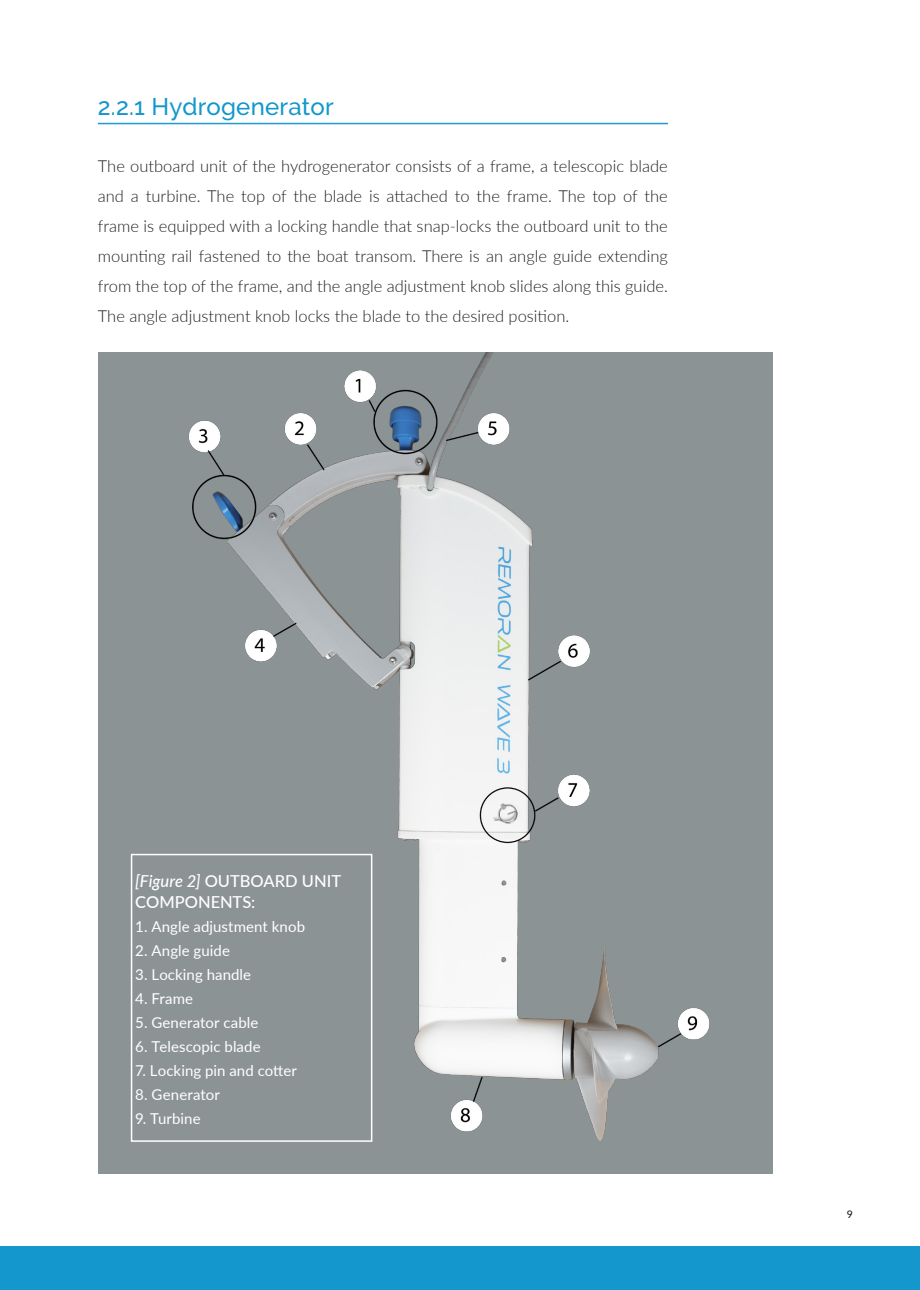
<style>
.page{position:relative;width:920px;height:1290px;background:#fff}
.page>*{position:absolute;margin:0;border:0;box-sizing:border-box;transform-origin:0 0}
.Section_Title_Remora{font:500 24px "Raleway";letter-spacing:.01em;color:#1397cd}
.Remoran_Body{font:300 16.5px/30px "Lato";color:#231f20;text-align:justify}
.Caption_Text_Remoran{font:500 16.5px/21px "Lato";color:#fff}
.Caption_Text_Remoran-2{font:15px "Lato";letter-spacing:.005em;color:#fff}
.t1{font:500 10.5px "Lato";color:#231f20}
.s1{font-style:italic}
</style>
<div class="page">
<div style="left:0;top:1246px;width:920px;height:44px;background:#1397cd"></div>
<div style="left:98px;top:353px;width:674px;height:821px;background:#8c9395"></div>
<img style="left:188px;top:353px;width:522px;height:788px">
<svg style="left:130px;top:853px;width:243px;height:289px"></svg>
<hr style="left:98px;top:123px;width:570px;height:1px;background:#1397cd">
<hr style="left:98px;top:124px;width:570px;height:1px;background:#1397cd">
<p class="Section_Title_Remora" style="left:98px;top:92px;width:237px">2.2.1 Hydrogenerator</p>
<p class="Remoran_Body" style="left:98px;top:150px;width:571px">The outboard unit of the hydrogenerator consists of a frame, a telescopic blade and a turbine. The top of the blade is attached to the frame. The top of the frame is equipped with a locking handle that snap-locks the outboard unit to the mounting rail fastened to the boat transom. There is an angle guide extending from the top of the frame, and the angle adjustment knob slides along this guide.<br>The angle adjustment knob locks the blade to the desired position.</p>
<p class="Caption_Text_Remoran" style="left:135px;top:869px;width:207px"><span class="s1">[Figure 2]</span> OUTBOARD UNIT<br>COMPONENTS:</p>
<p class="Caption_Text_Remoran-2" style="left:135px;top:915px;width:171px">1. Angle adjustment knob</p>
<p class="Caption_Text_Remoran-2" style="left:135px;top:939px;width:96px">2. Angle guide</p>
<p class="Caption_Text_Remoran-2" style="left:135px;top:963px;width:117px">3. Locking handle</p>
<p class="Caption_Text_Remoran-2" style="left:135px;top:987px;width:59px">4. Frame</p>
<p class="Caption_Text_Remoran-2" style="left:135px;top:1011px;width:125px">5. Generator cable</p>
<p class="Caption_Text_Remoran-2" style="left:135px;top:1035px;width:127px">6. Telescopic blade</p>
<p class="Caption_Text_Remoran-2" style="left:135px;top:1059px;width:163px">7. Locking pin and cotter</p>
<p class="Caption_Text_Remoran-2" style="left:135px;top:1083px;width:86px">8. Generator</p>
<p class="Caption_Text_Remoran-2" style="left:135px;top:1107px;width:67px">9. Turbine</p>
<p class="t1" style="left:847px;top:1206px;width:8px">9</p>
</div>
